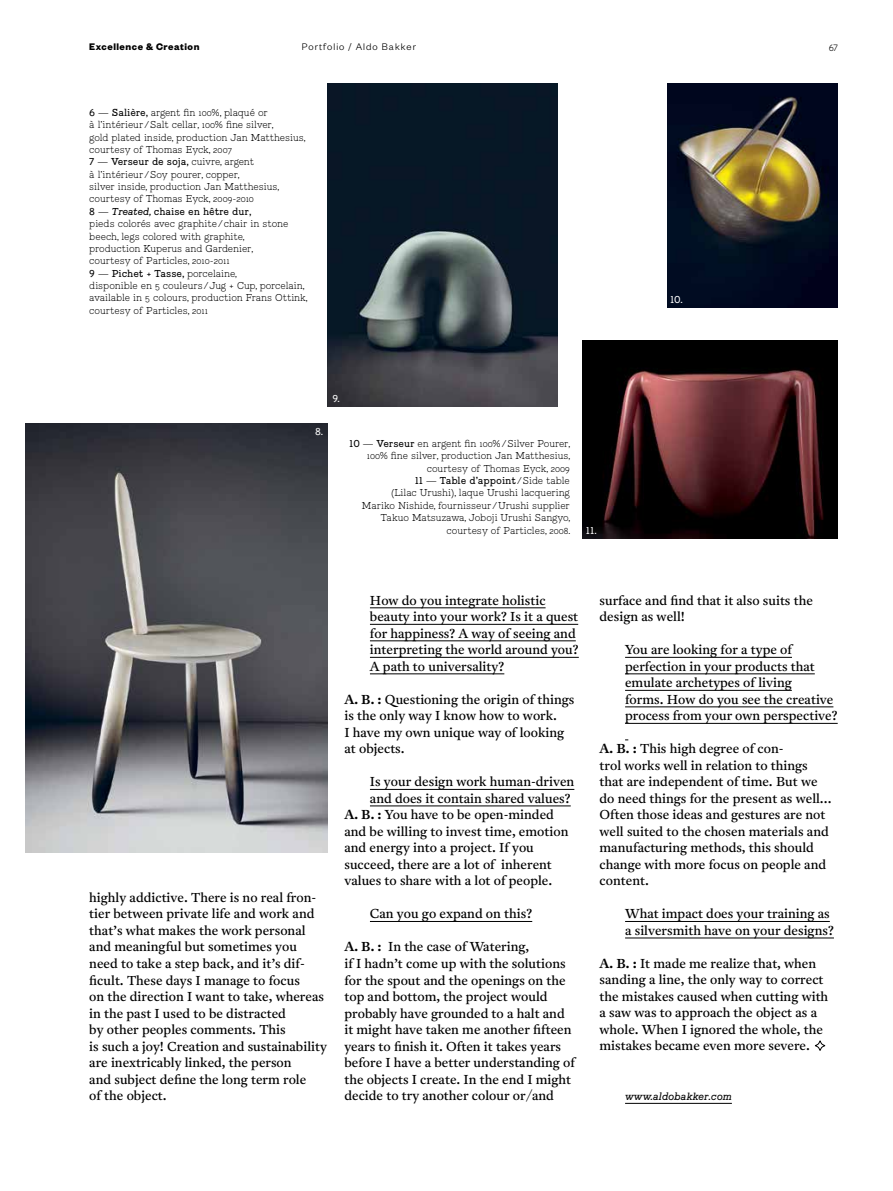
<style>
.page{position:relative;width:893px;height:1191px;background:#fff}
.page>*{position:absolute;margin:0;border:0;box-sizing:border-box;transform-origin:0 0}
.t1{font:12.9px/16.5px "Antwerp";color:#000}
.t2{font:300 10.5px "Founders Grotesk";letter-spacing:.1em;color:#000}
.t3{font:700 10.5px "Founders Grotesk";letter-spacing:.05em;color:#000}
.t4{font:italic 10.2px "Piek";color:#000}
.t5{font:300 9.75px/12.3px "Piek";color:#000}
.t6{font:9.75px "Piek";color:#fff}
.t7{font:300 9px "Piek";color:#000}
.s1{font-weight:400}
.s2{font-weight:400;font-style:italic}
.s3{font-weight:600}
</style>
<div class="page">
<img style="left:583px;top:341px;width:255px;height:198px">
<hr style="left:370px;top:607px;width:176px;height:1px;background:#000">
<hr style="left:370px;top:624px;width:208px;height:1px;background:#000">
<hr style="left:370px;top:640px;width:206px;height:1px;background:#000">
<hr style="left:370px;top:657px;width:209px;height:1px;background:#000">
<hr style="left:370px;top:673px;width:134px;height:1px;background:#000">
<hr style="left:370px;top:789px;width:204px;height:1px;background:#000">
<hr style="left:370px;top:805px;width:201px;height:1px;background:#000">
<hr style="left:370px;top:921px;width:162px;height:1px;background:#000">
<hr style="left:625px;top:657px;width:167px;height:1px;background:#000">
<hr style="left:625px;top:673px;width:190px;height:1px;background:#000">
<hr style="left:625px;top:690px;width:167px;height:1px;background:#000">
<hr style="left:625px;top:706px;width:208px;height:1px;background:#000">
<hr style="left:625px;top:723px;width:213px;height:1px;background:#000">
<hr style="left:625px;top:921px;width:205px;height:1px;background:#000">
<hr style="left:625px;top:937px;width:209px;height:1px;background:#000">
<hr style="left:625px;top:1103px;width:107px;height:1px;background:#000">
<svg style="left:815px;top:1040px;width:10px;height:10px"></svg>
<img style="left:26px;top:423px;width:301px;height:429px">
<img style="left:327px;top:83px;width:230px;height:324px">
<img style="left:668px;top:83px;width:170px;height:225px">
<p class="t3" style="left:89px;top:40px;width:112px">Excellence &amp; Creation</p>
<p class="t2" style="left:302px;top:40px;width:116px">Portfolio / Aldo Bakker</p>
<p class="t7" style="left:829px;top:42px;width:10px">67</p>
<p class="t5" style="left:89px;top:106px;width:220px"><span class="s1">6</span> — <span class="s1">Salière,</span> argent fin 100%, plaqué or<br>à l’intérieur /Salt cellar, 100% fine silver,<br>gold plated inside, production Jan Matthesius, courtesy of Thomas Eyck, 2007<br><span class="s1">7</span> — <span class="s1">Verseur de soja,</span> cuivre, argent<br>à l’intérieur /Soy pourer, copper,<br>silver inside, production Jan Matthesius, courtesy of Thomas Eyck, 2009-2010<br><span class="s1">8</span> — <span class="s2">Treated,</span> <span class="s1">chaise en hêtre dur,<br></span>pieds colorés avec graphite/chair in stone beech, legs colored with graphite,<br>production Kuperus and Gardenier,<br>courtesy of Particles, 2010-2011<br><span class="s1">9</span> — <span class="s1">Pichet + Tasse,</span> porcelaine,<br>disponible en 5 couleurs/Jug + Cup, porcelain, available in 5 colours, production Frans Ottink, courtesy of Particles, 2011</p>
<p class="t6" style="left:670px;top:294px;width:14px">10.</p>
<p class="t6" style="left:315px;top:426px;width:10px">8.</p>
<p class="t6" style="left:333px;top:393px;width:9px">9.</p>
<p class="t5" style="left:349px;top:437px;width:223px;text-align:right"><span class="s1">10</span> — <span class="s1">Verseur</span> en argent fin 100%/Silver Pourer, 100% fine silver, production Jan Matthesius, courtesy of Thomas Eyck, 2009<br><span class="s1">11</span> — <span class="s1">Table d’appoint</span> /Side table<br>(Lilac Urushi), laque Urushi lacquering<br>Mariko Nishide, fournisseur /Urushi supplier Takuo Matsuzawa, Joboji Urushi Sangyo, courtesy of Particles, 2008.</p>
<p class="t6" style="left:586px;top:525px;width:12px">11.</p>
<p class="t1" style="left:89px;top:889px;width:239px">highly addictive. There is no real fron&shy;tier between private life and work and that’s what makes the work personal and meaningful but sometimes you need to take a step back, and it’s dif&shy;ficult. These days I manage to focus<br>on the direction I want to take, whereas in the past I used to be distracted<br>by other peoples comments. This<br>is such a joy! Creation and sustainability are inextricably linked, the person<br>and subject define the long term role<br>of the object.</p>
<p class="t1" style="left:370px;top:592px;width:210px">How do you integrate holistic beauty into your work? Is it a quest for happiness? A way of seeing and interpreting the world around you?<br>A path to universality?</p>
<p class="t1" style="left:344px;top:691px;width:232px"><span class="s3">A. B. :</span> Questioning the origin of things is the only way I know how to work.<br>I have my own unique way of looking at objects.</p>
<p class="t1" style="left:370px;top:773px;width:206px">Is your design work human-driven</p>
<p class="t1" style="left:370px;top:790px;width:202px">and does it contain shared values?</p>
<p class="t1" style="left:344px;top:806px;width:211px"><span class="s3">A. B. :</span> You have to be open-minded</p>
<p class="t1" style="left:344px;top:823px;width:225px">and be willing to invest time, emotion</p>
<p class="t1" style="left:344px;top:839px;width:191px">and energy into a project. If you</p>
<p class="t1" style="left:344px;top:856px;width:209px">succeed, there are a lot of inherent</p>
<p class="t1" style="left:344px;top:872px;width:209px">values to share with a lot of people.</p>
<p class="t1" style="left:370px;top:905px;width:164px">Can you go expand on this?</p>
<p class="t1" style="left:344px;top:938px;width:232px"><span class="s3">A. B. :</span> In the case of Watering,<br>if I hadn’t come up with the solutions for the spout and the openings on the top and bottom, the project would probably have grounded to a halt and it might have taken me another fifteen years to finish it. Often it takes years before I have a better understanding of the objects I create. In the end I might decide to try another colour or/and</p>
<p class="t1" style="left:600px;top:592px;width:215px">surface and find that it also suits the design as well!</p>
<p class="t1" style="left:625px;top:641px;width:214px">You are looking for a type of perfection in your products that emulate archetypes of living<br>forms. How do you see the creative process from your own perspective?</p>
<p class="t1" style="left:600px;top:740px;width:233px"><span class="s3">A. B. :</span> This high degree of con-<br>trol works well in relation to things that are independent of time. But we do need things for the present as well...<br>Often those ideas and gestures are not well suited to the chosen materials and manufacturing methods, this should change with more focus on people and content.</p>
<p class="t1" style="left:625px;top:905px;width:210px">What impact does your training as a silversmith have on your designs?</p>
<p class="t1" style="left:600px;top:955px;width:230px"><span class="s3">A. B. :</span> It made me realize that, when sanding a line, the only way to correct the mistakes caused when cutting with a saw was to approach the object as a whole. When I ignored the whole, the mistakes became even more severe.</p>
<p class="t4" style="left:625px;top:1090px;width:108px">www.aldobakker.com</p>
</div>
